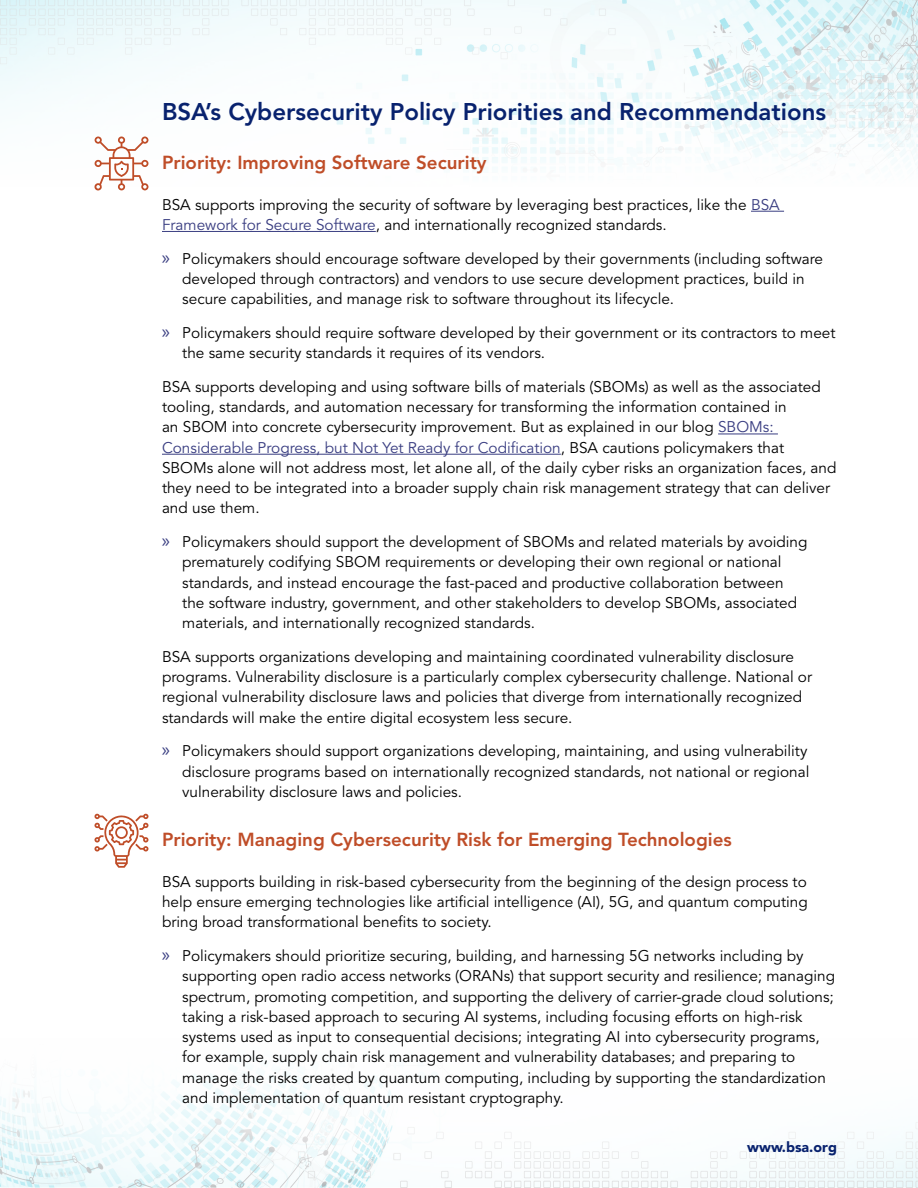
<style>
.page{position:relative;width:918px;height:1188px;background:#fff}
.page>*{position:absolute;margin:0;border:0;box-sizing:border-box;transform-origin:0 0}
.t1{font:800 24px "Avenir LT Std";color:#08226e}
.t2{font:800 18.75px "Avenir LT Std";color:#bf4d28}
.t3{font:15.3px/20.2px "Avenir LT Std";color:#000}
.t4{font:900 14.25px "Avenir LT Std";color:#08226e}
.s1{color:#393d81}
.s2{font-family:"Myriad Pro";font-size:19.5px;color:#393d81}
</style>
<div class="page">
<img style="left:0;top:0;width:918px;height:166px">
<img style="left:0;top:1077px;width:918px;height:111px">
<svg style="left:94px;top:136px;width:55px;height:55px"></svg>
<svg style="left:94px;top:813px;width:55px;height:55px"></svg>
<hr style="left:751px;top:211px;width:33px;height:1px;background:#393d81">
<hr style="left:162px;top:231px;width:214px;height:1px;background:#393d81">
<hr style="left:718px;top:434px;width:60px;height:1px;background:#393d81">
<hr style="left:162px;top:454px;width:399px;height:1px;background:#393d81">
<h1 class="t1" style="left:162px;top:97px;width:666px">BSA’s Cybersecurity Policy Priorities and Recommendations</h1>
<p class="t2" style="left:162px;top:152px;width:326px">Priority: Improving Software Security</p>
<p class="t3" style="left:162px;top:195px;width:619px">BSA supports improving the security of software by leveraging best practices, like the <span class="s1">BSA<br>Framework for Secure Software</span>, and internationally recognized standards.</p>
<p class="t3" style="left:182px;top:249px;width:642px;text-indent:-20px"><span class="s2">»</span> Policymakers should encourage software developed by their governments (including software developed through contractors) and vendors to use secure development practices, build in secure capabilities, and manage risk to software throughout its lifecycle.</p>
<p class="t3" style="left:182px;top:323px;width:655px;text-indent:-20px"><span class="s2">»</span> Policymakers should require software developed by their government or its contractors to meet the same security standards it requires of its vendors.</p>
<p class="t3" style="left:162px;top:377px;width:676px">BSA supports developing and using software bills of materials (SBOMs) as well as the associated tooling, standards, and automation necessary for transforming the information contained in<br>an SBOM into concrete cybersecurity improvement. But as explained in our blog <span class="s1">SBOMs:<br>Considerable Progress, but Not Yet Ready for Codification</span>, BSA cautions policymakers that SBOMs alone will not address most, let alone all, of the daily cyber risks an organization faces, and they need to be integrated into a broader supply chain risk management strategy that can deliver and use them.</p>
<p class="t3" style="left:182px;top:532px;width:627px;text-indent:-20px"><span class="s2">»</span> Policymakers should support the development of SBOMs and related materials by avoiding prematurely codifying SBOM requirements or developing their own regional or national standards, and instead encourage the fast-paced and productive collaboration between the software industry, government, and other stakeholders to develop SBOMs, associated materials, and internationally recognized standards.</p>
<p class="t3" style="left:162px;top:647px;width:652px">BSA supports organizations developing and maintaining coordinated vulnerability disclosure programs. Vulnerability disclosure is a particularly complex cybersecurity challenge. National or regional vulnerability disclosure laws and policies that diverge from internationally recognized standards will make the entire digital ecosystem less secure.</p>
<p class="t3" style="left:182px;top:741px;width:629px;text-indent:-20px"><span class="s2">»</span> Policymakers should support organizations developing, maintaining, and using vulnerability disclosure programs based on internationally recognized standards, not national or regional vulnerability disclosure laws and policies.</p>
<p class="t2" style="left:162px;top:829px;width:571px">Priority: Managing Cybersecurity Risk for Emerging Technologies</p>
<p class="t3" style="left:162px;top:872px;width:647px;text-align:justify">BSA supports building in risk-based cybersecurity from the beginning of the design process to help ensure emerging technologies like artificial intelligence (AI), 5G, and quantum computing bring broad transformational benefits to society.</p>
<p class="t3" style="left:182px;top:946px;width:654px;text-indent:-20px"><span class="s2">»</span> Policymakers should prioritize securing, building, and harnessing 5G networks including by supporting open radio access networks (ORANs) that support security and resilience; managing spectrum, promoting competition, and supporting the delivery of carrier-grade cloud solutions; taking a risk-based approach to securing AI systems, including focusing efforts on high-risk systems used as input to consequential decisions; integrating AI into cybersecurity programs, for example, supply chain risk management and vulnerability databases; and preparing to manage the risks created by quantum computing, including by supporting the standardization and implementation of quantum resistant cryptography.</p>
<p class="t4" style="left:747px;top:1138px;width:91px">www.bsa.org</p>
</div>
